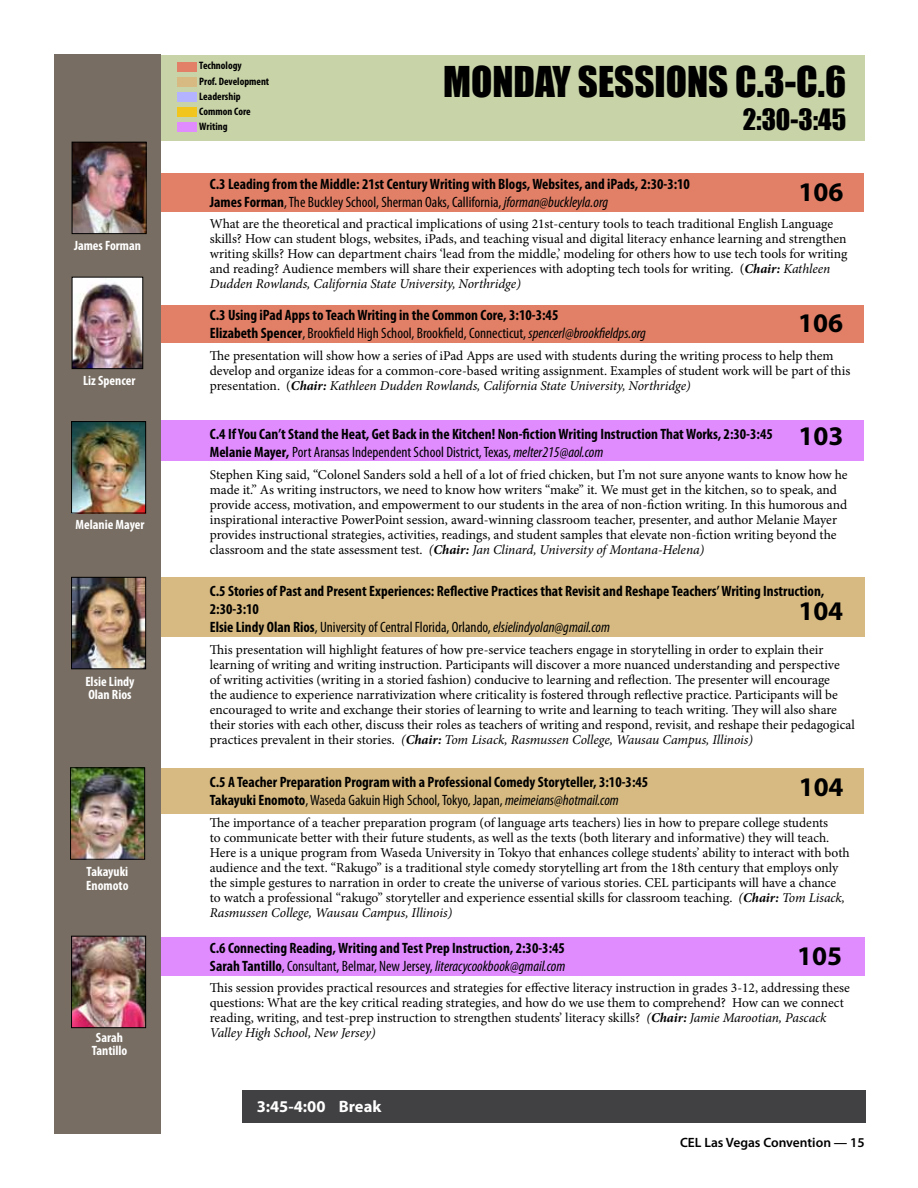
<style>
.page{position:relative;width:918px;height:1188px;background:#fff}
.page>*{position:absolute;margin:0;border:0;box-sizing:border-box;transform-origin:0 0}
.t1{font:39px "Impact";color:#000}
.t2{font:700 27px "Myriad Pro";color:#000}
.t3{font:27px "Impact";color:#000}
.t4{font:700 16.5px "Myriad Pro";color:#fff}
.t5{font:700 condensed 15px/18px "Myriad Pro";color:#000}
.t6{font:13.5px/15px "Minion Pro";color:#000}
.t7{font:700 condensed 13.5px/13.5px "Myriad Pro";color:#fff}
.t8{font:600 13.5px "Myriad Pro";color:#000}
.t9{font:700 condensed 10.8px "Myriad Pro";color:#000}
.s1{font-weight:400}
.s2{font-weight:400;font-style:italic}
.s3{font-weight:700;font-style:italic}
.s4{font-style:italic}
</style>
<div class="page">
<div style="left:154px;top:577px;width:711px;height:59px;background:#d7ba81"></div>
<div style="left:154px;top:769px;width:710px;height:45px;background:#d7ba81"></div>
<div style="left:154px;top:937px;width:711px;height:38px;background:#e08cff"></div>
<div style="left:55px;top:55px;width:810px;height:85px;background:#c8d4a8"></div>
<div style="left:147px;top:420px;width:717px;height:41px;background:#e08cff"></div>
<div style="left:147px;top:305px;width:717px;height:38px;background:#e18067"></div>
<div style="left:147px;top:173px;width:717px;height:39px;background:#e18067"></div>
<div style="left:55px;top:54px;width:106px;height:1080px;background:#776d62"></div>
<img style="left:73px;top:423px;width:71px;height:88px">
<div style="left:71px;top:421px;width:75px;height:92px;border:1px solid #000"></div>
<img style="left:73px;top:579px;width:71px;height:88px">
<div style="left:71px;top:577px;width:75px;height:92px;border:1px solid #000"></div>
<img style="left:72px;top:769px;width:71px;height:89px">
<div style="left:70px;top:767px;width:75px;height:93px;border:1px solid #000"></div>
<img style="left:74px;top:144px;width:71px;height:88px">
<div style="left:72px;top:142px;width:75px;height:92px;border:1px solid #000"></div>
<img style="left:74px;top:279px;width:67px;height:88px">
<div style="left:72px;top:277px;width:71px;height:92px;border:1px solid #000"></div>
<div style="left:242px;top:1090px;width:623px;height:33px;background:#414042"></div>
<img style="left:73px;top:938px;width:71px;height:88px">
<div style="left:71px;top:936px;width:75px;height:92px;border:1px solid #000"></div>
<div style="left:177px;top:62px;width:19px;height:10px;background:#e18067"></div>
<div style="left:177px;top:77px;width:19px;height:10px;background:#d7ba81"></div>
<div style="left:177px;top:92px;width:19px;height:10px;background:#b3b3ff"></div>
<div style="left:177px;top:107px;width:19px;height:10px;background:#f1c51b"></div>
<div style="left:177px;top:122px;width:19px;height:10px;background:#e08cff"></div>
<p class="t7" style="left:74px;top:238px;width:68px">James Forman</p>
<p class="t7" style="left:83px;top:374px;width:54px">Liz Spencer</p>
<p class="t7" style="left:76px;top:518px;width:70px">Melanie Mayer</p>
<p class="t7" style="left:85px;top:674px;width:51px">Elsie Lindy<br>Olan Rios</p>
<p class="t7" style="left:86px;top:865px;width:44px">Takayuki<br>Enomoto</p>
<p class="t7" style="left:92px;top:1030px;width:37px;text-align:center">Sarah<br>Tantillo</p>
<p class="t9" style="left:199px;top:58px;width:44px">Technology</p>
<p class="t9" style="left:199px;top:104px;width:53px">Common Core</p>
<p class="t9" style="left:199px;top:74px;width:72px">Prof. Development</p>
<p class="t9" style="left:199px;top:119px;width:30px">Writing</p>
<p class="t9" style="left:199px;top:89px;width:43px">Leadership</p>
<h1 class="t1" style="left:443px;top:51px;width:405px">MONDAY SESSIONS C.3-C.6</h1>
<h2 class="t3" style="left:743px;top:98px;width:105px">2:30-3:45</h2>
<p class="t5" style="left:210px;top:174px;width:482px">C.3 Leading from the Middle: 21st Century Writing with Blogs, Websites, and iPads, 2:30-3:10<br>James Forman<span class="s1">, The Buckley School, Sherman Oaks, Callifornia,</span> <span class="s2">jforman@buckleyla.org</span></p>
<p class="t6" style="left:210px;top:217px;width:639px">What are the theoretical and practical implications of using 21st-century tools to teach traditional English Language skills? How can student blogs, websites, iPads, and teaching visual and digital literacy enhance learning and strengthen writing skills? How can department chairs ‘lead from the middle,’ modeling for others how to use tech tools for writing and reading? Audience members will share their experiences with adopting tech tools for writing. (<span class="s3">Chair:</span> <span class="s4">Kathleen Dudden Rowlands, California State University, Northridge)</span></p>
<h2 class="t2" style="left:798px;top:174px;width:46px">106</h2>
<p class="t5" style="left:210px;top:306px;width:438px">C.3 Using iPad Apps to Teach Writing in the Common Core, 3:10-3:45<br>Elizabeth Spencer<span class="s1">, Brookfield High School, Brookfield, Connecticut,</span> <span class="s2">spencerl@brookfieldps.org</span></p>
<p class="t6" style="left:210px;top:348px;width:642px">The presentation will show how a series of iPad Apps are used with students during the writing process to help them develop and organize ideas for a common-core-based writing assignment. Examples of student work will be part of this presentation. (<span class="s3">Chair:</span> <span class="s4">Kathleen Dudden Rowlands, California State University, Northridge)</span></p>
<h2 class="t2" style="left:798px;top:306px;width:46px">106</h2>
<h2 class="t2" style="left:798px;top:418px;width:46px">103</h2>
<p class="t5" style="left:210px;top:425px;width:565px">C.4 If You Can’t Stand the Heat, Get Back in the Kitchen! Non-fiction Writing Instruction That Works, 2:30-3:45<br>Melanie Mayer, <span class="s1">Port Aransas Independent School District, Texas,</span> <span class="s2">melter215@aol.com</span></p>
<p class="t6" style="left:210px;top:467px;width:639px">Stephen King said, “Colonel Sanders sold a hell of a lot of fried chicken, but I’m not sure anyone wants to know how he made it.” As writing instructors, we need to know how writers “make” it. We must get in the kitchen, so to speak, and provide access, motivation, and empowerment to our students in the area of non-fiction writing. In this humorous and inspirational interactive PowerPoint session, award-winning classroom teacher, presenter, and author Melanie Mayer provides instructional strategies, activities, readings, and student samples that elevate non-fiction writing beyond the classroom and the state assessment test. <span class="s4">(</span><span class="s3">Chair:</span> <span class="s4">Jan Clinard, University of Montana-Helena)</span></p>
<p class="t5" style="left:210px;top:582px;width:616px">C.5 Stories of Past and Present Experiences: Reflective Practices that Revisit and Reshape Teachers’ Writing Instruction,<br>2:30-3:10<br>Elsie Lindy Olan Rios<span class="s1">, University of Central Florida, Orlando,</span> <span class="s2">elsielindyolan@gmail.com</span></p>
<p class="t6" style="left:210px;top:642px;width:647px">This presentation will highlight features of how pre-service teachers engage in storytelling in order to explain their learning of writing and writing instruction. Participants will discover a more nuanced understanding and perspective<br>of writing activities (writing in a storied fashion) conducive to learning and reflection. The presenter will encourage<br>the audience to experience narrativization where criticality is fostered through reflective practice. Participants will be encouraged to write and exchange their stories of learning to write and learning to teach writing. They will also share their stories with each other, discuss their roles as teachers of writing and respond, revisit, and reshape their pedagogical practices prevalent in their stories. <span class="s4">(</span><span class="s3">Chair:</span> <span class="s4">Tom Lisack, Rasmussen College, Wausau Campus, Illinois)</span></p>
<h2 class="t2" style="left:798px;top:593px;width:46px">104</h2>
<p class="t5" style="left:210px;top:773px;width:440px">C.5 A Teacher Preparation Program with a Professional Comedy Storyteller, 3:10-3:45<br>Takayuki Enomoto<span class="s1">, Waseda Gakuin High School, Tokyo, Japan,</span> <span class="s2">meimeians@hotmail.com</span></p>
<p class="t6" style="left:210px;top:815px;width:641px">The importance of a teacher preparation program (of language arts teachers) lies in how to prepare college students<br>to communicate better with their future students, as well as the texts (both literary and informative) they will teach.<br>Here is a unique program from Waseda University in Tokyo that enhances college students’ ability to interact with both audience and the text. “Rakugo” is a traditional style comedy storytelling art from the 18th century that employs only the simple gestures to narration in order to create the universe of various stories. CEL participants will have a chance to watch a professional “rakugo” storyteller and experience essential skills for classroom teaching. <span class="s4">(</span><span class="s3">Chair:</span> <span class="s4">Tom Lisack, Rasmussen College, Wausau Campus, Illinois)</span></p>
<h2 class="t2" style="left:799px;top:770px;width:46px">104</h2>
<p class="t5" style="left:210px;top:938px;width:357px">C.6 Connecting Reading, Writing and Test Prep Instruction, 2:30-3:45<br>Sarah Tantillo<span class="s1">, Consultant, Belmar, New Jersey,</span> <span class="s2">literacycookbook@gmail.com</span></p>
<p class="t6" style="left:210px;top:981px;width:642px">This session provides practical resources and strategies for effective literacy instruction in grades 3-12, addressing these questions: What are the key critical reading strategies, and how do we use them to comprehend? How can we connect reading, writing, and test-prep instruction to strengthen students’ literacy skills? <span class="s4">(</span><span class="s3">Chair:</span> <span class="s4">Jamie Marootian, Pascack Valley High School, New Jersey)</span></p>
<h2 class="t2" style="left:797px;top:938px;width:46px">105</h2>
<p class="t4" style="left:257px;top:1096px;width:126px">3:45-4:00 Break</p>
<p class="t8" style="left:680px;top:1134px;width:186px">CEL Las Vegas Convention — 15</p>
</div>
